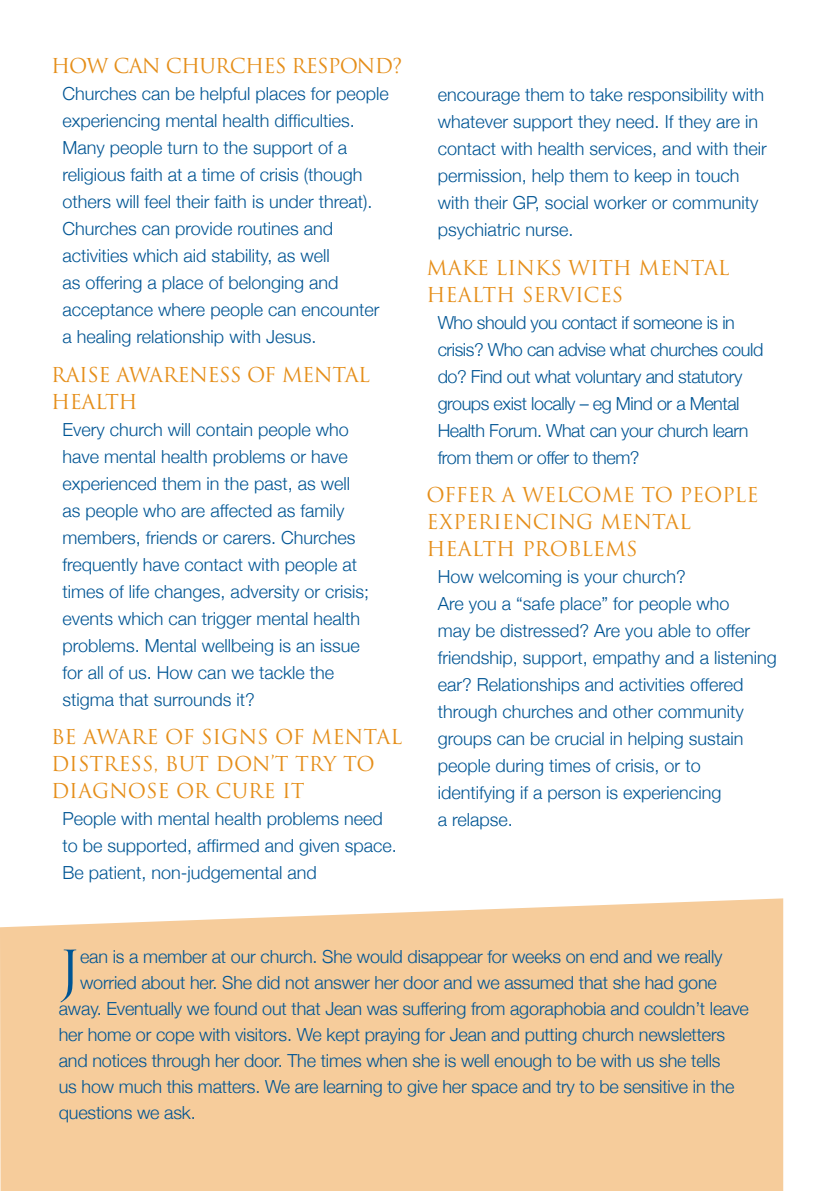
<style>
.page{position:relative;width:840px;height:1191px;background:#fff}
.page>*{position:absolute;margin:0;border:0;box-sizing:border-box;transform-origin:0 0}
.t1{font:52.6px "Trajan Pro";color:#005594}
.t2{font:20px/27px "Trajan Pro";color:#e58e19}
.t3{font:20px/27px "Trajan Pro";letter-spacing:-.025em;color:#e58e19}
.t4{font:20px "Trajan Pro";letter-spacing:-.04em;color:#e58e19}
.t5{font:300 18px/27px "Helvetica Neue";color:#005594}
.t6{font:300 18px/27px "Helvetica Neue";letter-spacing:-.025em;color:#005594}
</style>
<div class="page">
<div style="left:0;top:898px;width:782px;height:293px;background:#f6cc9b"></div>
<p class="t4" style="left:51px;top:53px;width:352px">HOW CAN CHURCHES RESPOND?</p>
<p class="t5" style="left:62px;top:80px;width:328px">Churches can be helpful places for people experiencing mental health difficulties.<br>Many people turn to the support of a religious faith at a time of crisis (though others will feel their faith is under threat).<br>Churches can provide routines and activities which aid stability, as well<br>as offering a place of belonging and acceptance where people can encounter a healing relationship with Jesus.</p>
<p class="t3" style="left:51px;top:361px;width:320px">RAISE AWARENESS OF MENTAL<br>HEALTH</p>
<p class="t5" style="left:62px;top:415px;width:308px">Every church will contain people who have mental health problems or have experienced them in the past, as well as people who are affected as family members, friends or carers. Churches frequently have contact with people at times of life changes, adversity or crisis; events which can trigger mental health problems. Mental wellbeing is an issue for all of us. How can we tackle the stigma that surrounds it?</p>
<p class="t2" style="left:51px;top:723px;width:352px">BE AWARE OF SIGNS OF MENTAL<br>DISTRESS, BUT DON’T TRY TO<br>DIAGNOSE OR CURE IT</p>
<p class="t5" style="left:62px;top:805px;width:336px">People with mental health problems need to be supported, affirmed and given space.<br>Be patient, non-judgemental and</p>
<p class="t5" style="left:437px;top:81px;width:330px">encourage them to take responsibility with whatever support they need. If they are in contact with health services, and with their permission, help them to keep in touch with their GP, social worker or community psychiatric nurse.</p>
<p class="t2" style="left:426px;top:254px;width:304px">MAKE LINKS WITH MENTAL<br>HEALTH SERVICES</p>
<p class="t6" style="left:437px;top:308px;width:327px">Who should you contact if someone is in crisis? Who can advise what churches could do? Find out what voluntary and statutory groups exist locally – eg Mind or a Mental Health Forum. What can your church learn from them or offer to them?</p>
<p class="t2" style="left:426px;top:481px;width:333px">OFFER A WELCOME TO PEOPLE<br>EXPERIENCING MENTAL<br>HEALTH PROBLEMS</p>
<p class="t5" style="left:437px;top:562px;width:340px">How welcoming is your church?<br>Are you a “safe place” for people who<br>may be distressed? Are you able to offer friendship, support, empathy and a listening ear? Relationships and activities offered through churches and other community groups can be crucial in helping sustain people during times of crisis, or to identifying if a person is experiencing<br>a relapse.</p>
<h1 class="t1" style="left:59px;top:936px;width:23px">J</h1>
<p class="t5" style="left:80px;top:942px;width:643px">ean is a member at our church. She would disappear for weeks on end and we really</p>
<p class="t5" style="left:80px;top:968px;width:638px">worried about her. She did not answer her door and we assumed that she had gone</p>
<p class="t5" style="left:59px;top:994px;width:691px">away. Eventually we found out that Jean was suffering from agoraphobia and couldn’t leave</p>
<p class="t5" style="left:59px;top:1020px;width:667px">her home or cope with visitors. We kept praying for Jean and putting church newsletters</p>
<p class="t5" style="left:59px;top:1046px;width:663px">and notices through her door. The times when she is well enough to be with us she tells</p>
<p class="t5" style="left:59px;top:1072px;width:676px">us how much this matters. We are learning to give her space and try to be sensitive in the</p>
<p class="t5" style="left:59px;top:1098px;width:138px">questions we ask.</p>
</div>
